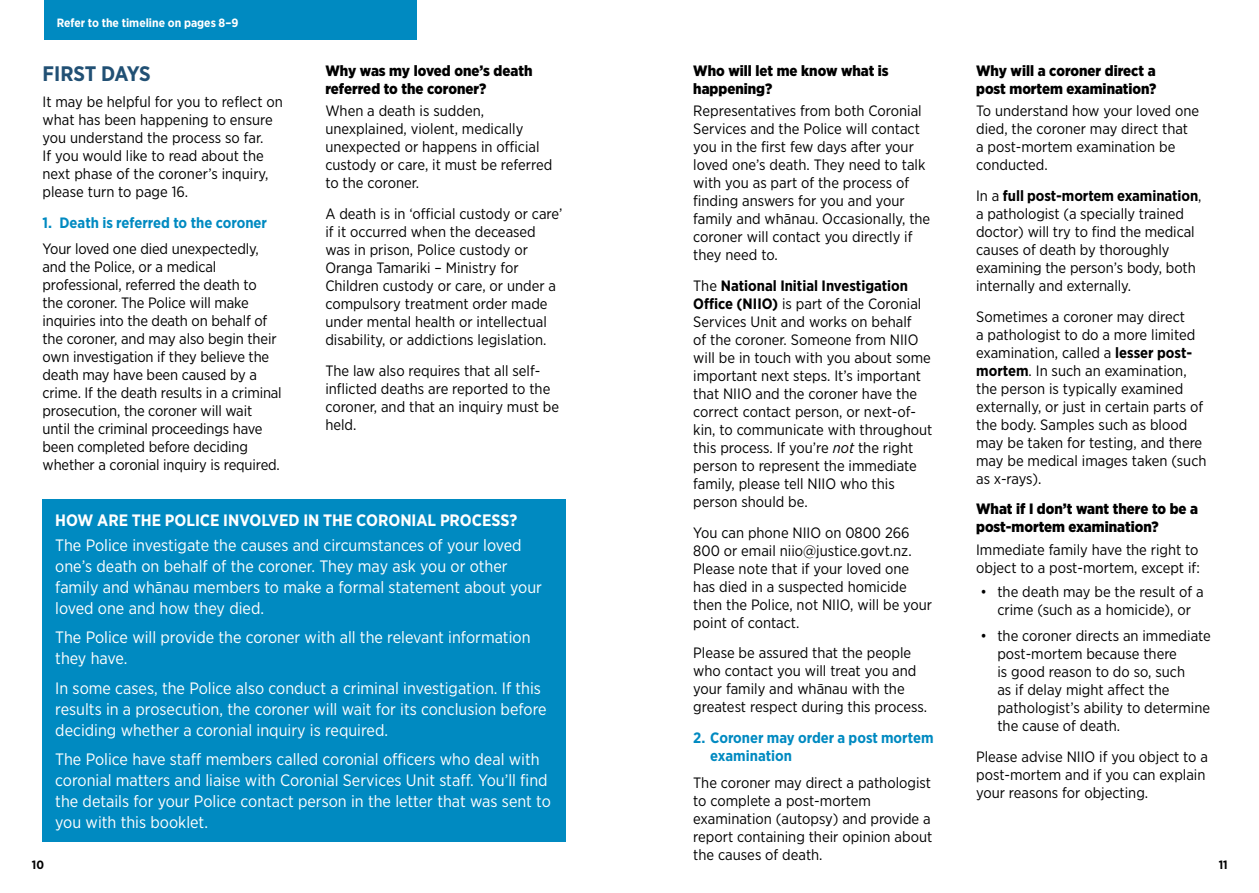
<style>
.page{position:relative;width:1259px;height:893px;background:#fff}
.page>*{position:absolute;margin:0;border:0;box-sizing:border-box;transform-origin:0 0}
.t1{font:700 21px "Gotham Narrow";letter-spacing:-.015em;color:#215074}
.t2{font:16.5px/21px "Gotham Narrow";color:#fff}
.t3{font:700 16.5px "Gotham Narrow";color:#fff}
.t4{font:15px/18px "Gotham Narrow";color:#000}
.t5{font:900 15px/18px "Gotham Narrow";color:#000}
.t6{font:700 15px/18px "Gotham Narrow";color:#008ac1}
.t7{font:700 12px "Gotham Narrow";color:#fff}
.t8{font:700 12px "Gotham Narrow";color:#000}
.s1{font-weight:700}
.s2{font-style:italic}
</style>
<div class="page">
<div style="left:43px;top:500px;width:523px;height:342px;background:#008ac1"></div>
<div style="left:44px;top:0;width:373px;height:39px;background:#008ac1"></div>
<p class="t7" style="left:57px;top:15px;width:183px">Refer to the timeline on pages 8–9</p>
<p class="t5" style="left:976px;top:61px;width:182px">Why will a coroner direct a post mortem examination?</p>
<p class="t4" style="left:976px;top:101px;width:224px">To understand how your loved one died, the coroner may direct that a post-mortem examination be conducted.</p>
<p class="t4" style="left:976px;top:186px;width:227px">In a <span class="s1">full post-mortem examination</span>, a pathologist (a specially trained doctor) will try to find the medical causes of death by thoroughly examining the person’s body, both internally and externally.</p>
<p class="t4" style="left:976px;top:307px;width:232px">Sometimes a coroner may direct<br>a pathologist to do a more limited examination, called a <span class="s1">lesser post&shy;mortem</span>. In such an examination, the person is typically examined externally, or just in certain parts of the body. Samples such as blood may be taken for testing, and there may be medical images taken (such as x-rays).</p>
<p class="t5" style="left:976px;top:500px;width:223px">What if I don’t want there to be a post-mortem examination?</p>
<p class="t4" style="left:976px;top:540px;width:225px">Immediate family have the right to object to a post-mortem, except if:</p>
<p class="t4" style="left:980px;top:582px;width:225px;text-align:center">• the death may be the result of a crime (such as a homicide), or</p>
<p class="t4" style="left:997px;top:627px;width:215px;text-indent:-17px">• the coroner directs an immediate post-mortem because there<br>is good reason to do so, such<br>as if delay might affect the pathologist’s ability to determine the cause of death.</p>
<p class="t4" style="left:976px;top:748px;width:233px">Please advise NIIO if you object to a post-mortem and if you can explain your reasons for objecting.</p>
<p class="t5" style="left:693px;top:61px;width:197px">Who will let me know what is happening?</p>
<p class="t4" style="left:693px;top:101px;width:238px">Representatives from both Coronial<br>Services and the Police will contact you in the first few days after your loved one’s death. They need to talk with you as part of the process of finding answers for you and your family and whānau. Occasionally, the coroner will contact you directly if they need to.</p>
<p class="t4" style="left:693px;top:276px;width:241px">The <span class="s1">National Initial Investigation Office (NIIO)</span> is part of the Coronial Services Unit and works on behalf<br>of the coroner. Someone from NIIO will be in touch with you about some important next steps. It’s important that NIIO and the coroner have the correct contact person, or next-of&shy;kin, to communicate with throughout this process. If you’re <span class="s2">not</span> the right person to represent the immediate family, please tell NIIO who this person should be.</p>
<p class="t4" style="left:693px;top:523px;width:240px">You can phone NIIO on 0800 266<br>800 or email niio@justice.govt.nz.<br>Please note that if your loved one has died in a suspected homicide then the Police, not NIIO, will be your point of contact.</p>
<p class="t4" style="left:693px;top:644px;width:235px">Please be assured that the people who contact you will treat you and your family and whānau with the greatest respect during this process.</p>
<p class="t6" style="left:710px;top:729px;width:225px;text-indent:-17px">2. Coroner may order a post mortem examination</p>
<p class="t4" style="left:693px;top:773px;width:240px">The coroner may direct a pathologist to complete a post-mortem examination (autopsy) and provide a report containing their opinion about the causes of death.</p>
<p class="t5" style="left:325px;top:61px;width:209px">Why was my loved one’s death referred to the coroner?</p>
<p class="t4" style="left:325px;top:101px;width:228px">When a death is sudden, unexplained, violent, medically unexpected or happens in official custody or care, it must be referred to the coroner.</p>
<p class="t4" style="left:325px;top:204px;width:239px">A death is in ‘official custody or care’ if it occurred when the deceased was in prison, Police custody or Oranga Tamariki – Ministry for Children custody or care, or under a compulsory treatment order made under mental health or intellectual disability, or addictions legislation.</p>
<p class="t4" style="left:325px;top:361px;width:235px">The law also requires that all self&shy;inflicted deaths are reported to the coroner, and that an inquiry must be held.</p>
<h1 class="t1" style="left:43px;top:60px;width:110px">FIRST DAYS</h1>
<p class="t4" style="left:43px;top:93px;width:242px">It may be helpful for you to reflect on what has been happening to ensure you understand the process so far.<br>If you would like to read about the next phase of the coroner’s inquiry, please turn to page 16.</p>
<p class="t6" style="left:43px;top:213px;width:226px">1. Death is referred to the coroner</p>
<p class="t4" style="left:43px;top:240px;width:241px">Your loved one died unexpectedly, and the Police, or a medical professional, referred the death to<br>the coroner. The Police will make inquiries into the death on behalf of the coroner, and may also begin their own investigation if they believe the death may have been caused by a crime. If the death results in a criminal prosecution, the coroner will wait until the criminal proceedings have been completed before deciding whether a coronial inquiry is required.</p>
<p class="t3" style="left:55px;top:509px;width:463px">HOW ARE THE POLICE INVOLVED IN THE CORONIAL PROCESS?</p>
<p class="t2" style="left:55px;top:534px;width:488px">The Police investigate the causes and circumstances of your loved one’s death on behalf of the coroner. They may ask you or other family and whānau members to make a formal statement about your loved one and how they died.</p>
<p class="t2" style="left:55px;top:627px;width:477px">The Police will provide the coroner with all the relevant information they have.</p>
<p class="t2" style="left:55px;top:677px;width:493px">In some cases, the Police also conduct a criminal investigation. If this results in a prosecution, the coroner will wait for its conclusion before deciding whether a coronial inquiry is required.</p>
<p class="t2" style="left:55px;top:749px;width:497px">The Police have staff members called coronial officers who deal with coronial matters and liaise with Coronial Services Unit staff. You’ll find the details for your Police contact person in the letter that was sent to you with this booklet.</p>
<p class="t8" style="left:32px;top:857px;width:14px">10</p>
<p class="t8" style="left:1218px;top:857px;width:10px">11</p>
</div>
